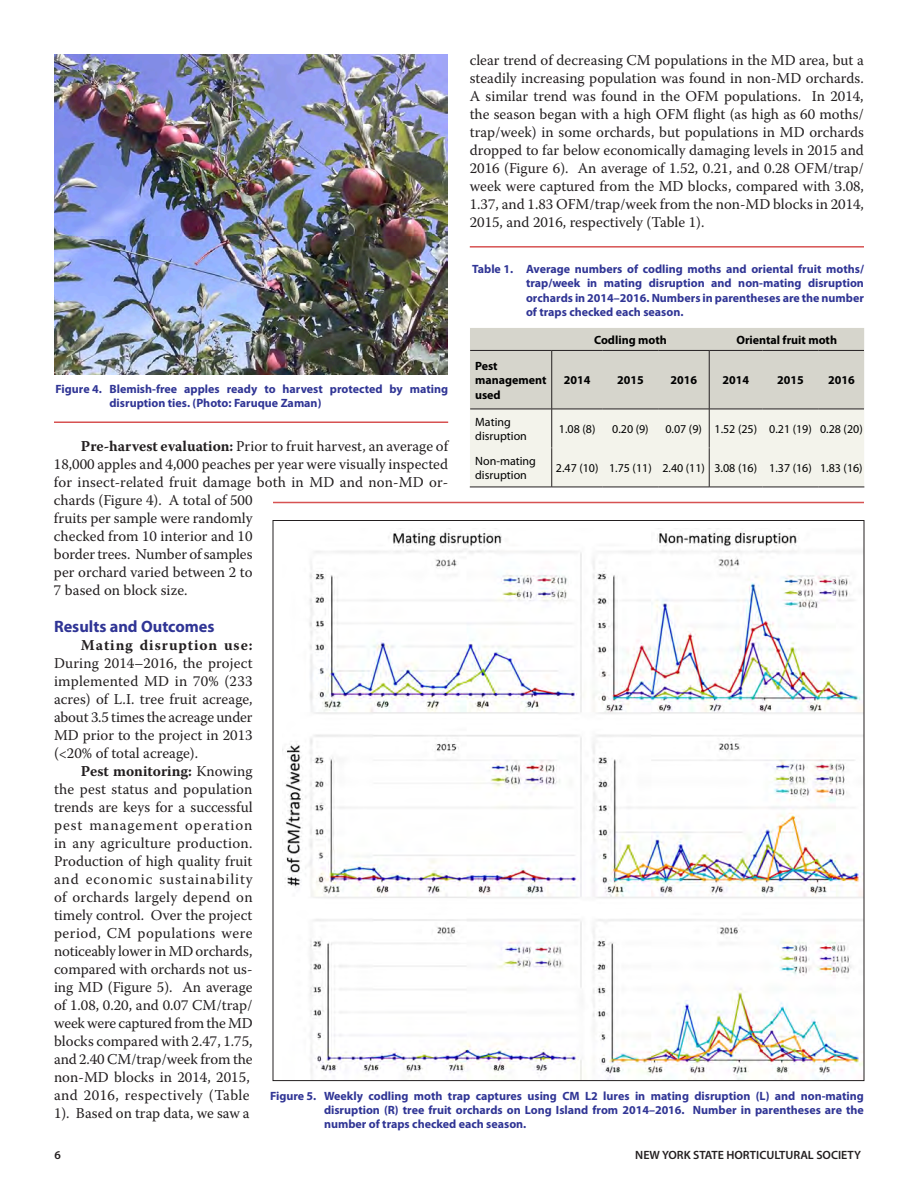
<style>
.page{position:relative;width:918px;height:1188px;background:#fff}
.page>*{position:absolute;margin:0;border:0;box-sizing:border-box;transform-origin:0 0}
.t1{font:700 16.5px "Myriad Pro";color:#303595}
.t2{font:15px/18px "Warnock Pro";color:#231f20}
.t3{font:700 12px/14.4px "Myriad Pro";color:#303595;text-align:justify}
.t4{font:12px "Myriad Pro";color:#000}
.t5{font:700 12px "Myriad Pro";color:#000}
.t6{font:600 12px "Myriad Pro";color:#231f20}
.t7{font:600 12px "Myriad Pro";color:#231f20}
.s1{font-weight:700}
</style>
<div class="page">
<img style="left:54px;top:54px;width:393px;height:321px">
<hr style="left:54px;top:421px;width:394px;height:2px;background:#d75252">
<img style="left:285px;top:528px;width:577px;height:551px">
<svg style="left:470px;top:328px;width:394px;height:159px;background:#e2e1d9"></svg>
<hr style="left:470px;top:350px;width:82px;height:1px;background:#231f20">
<hr style="left:552px;top:350px;width:51px;height:1px;background:#231f20">
<hr style="left:551px;top:351px;width:1px;height:58px;background:#231f20">
<hr style="left:603px;top:350px;width:55px;height:1px;background:#231f20">
<hr style="left:658px;top:350px;width:51px;height:1px;background:#231f20">
<hr style="left:709px;top:350px;width:53px;height:1px;background:#231f20">
<hr style="left:709px;top:351px;width:1px;height:58px;background:#231f20">
<hr style="left:762px;top:350px;width:57px;height:1px;background:#231f20">
<hr style="left:819px;top:350px;width:45px;height:1px;background:#231f20">
<hr style="left:470px;top:409px;width:82px;height:1px;background:#231f20">
<hr style="left:552px;top:409px;width:51px;height:1px;background:#231f20">
<hr style="left:551px;top:409px;width:1px;height:39px;background:#231f20">
<hr style="left:603px;top:409px;width:55px;height:1px;background:#231f20">
<hr style="left:658px;top:409px;width:51px;height:1px;background:#231f20">
<hr style="left:709px;top:409px;width:53px;height:1px;background:#231f20">
<hr style="left:709px;top:409px;width:1px;height:39px;background:#231f20">
<hr style="left:762px;top:409px;width:57px;height:1px;background:#231f20">
<hr style="left:819px;top:409px;width:45px;height:1px;background:#231f20">
<hr style="left:551px;top:448px;width:1px;height:39px;background:#231f20">
<hr style="left:709px;top:448px;width:1px;height:39px;background:#231f20">
<hr style="left:470px;top:487px;width:82px;height:1px;background:#231f20">
<hr style="left:552px;top:487px;width:51px;height:1px;background:#231f20">
<hr style="left:603px;top:487px;width:55px;height:1px;background:#231f20">
<hr style="left:658px;top:487px;width:51px;height:1px;background:#231f20">
<hr style="left:709px;top:487px;width:53px;height:1px;background:#231f20">
<hr style="left:762px;top:487px;width:57px;height:1px;background:#231f20">
<hr style="left:819px;top:487px;width:45px;height:1px;background:#231f20">
<hr style="left:273px;top:502px;width:591px;height:1px;background:#d75252">
<hr style="left:470px;top:246px;width:394px;height:2px;background:#d75252">
<p class="t2" style="left:470px;top:51px;width:396px;text-align:justify">clear trend of decreasing CM populations in the MD area, but a steadily increasing population was found in non-MD orchards.<br>A similar trend was found in the OFM populations. In 2014, the season began with a high OFM flight (as high as 60 moths/ trap/week) in some orchards, but populations in MD orchards dropped to far below economically damaging levels in 2015 and 2016 (Figure 6). An average of 1.52, 0.21, and 0.28 OFM/trap/ week were captured from the MD blocks, compared with 3.08, 1.37, and 1.83 OFM/trap/week from the non-MD blocks in 2014, 2015, and 2016, respectively (Table 1).</p>
<p class="t3" style="left:526px;top:261px;width:339px;text-indent:-54px">Table 1. Average numbers of codling moths and oriental fruit moths/ trap/week in mating disruption and non-mating disruption orchards in 2014–2016. Numbers in parentheses are the number of traps checked each season.</p>
<p class="t3" style="left:110px;top:381px;width:340px;text-indent:-54px">Figure 4. Blemish-free apples ready to harvest protected by mating disruption ties. (Photo: Faruque Zaman)</p>
<p class="t5" style="left:475px;top:358px;width:24px">Pest</p>
<p class="t5" style="left:475px;top:372px;width:73px">management</p>
<p class="t5" style="left:475px;top:387px;width:27px">used</p>
<p class="t5" style="left:594px;top:333px;width:74px">Codling moth</p>
<p class="t5" style="left:736px;top:333px;width:102px">Oriental fruit moth</p>
<p class="t5" style="left:564px;top:372px;width:28px">2014</p>
<p class="t5" style="left:617px;top:372px;width:28px">2015</p>
<p class="t5" style="left:670px;top:372px;width:28px">2016</p>
<p class="t5" style="left:723px;top:372px;width:28px">2014</p>
<p class="t5" style="left:777px;top:372px;width:28px">2015</p>
<p class="t5" style="left:828px;top:372px;width:28px">2016</p>
<p class="t4" style="left:475px;top:414px;width:37px">Mating</p>
<p class="t4" style="left:475px;top:429px;width:53px">disruption</p>
<p class="t4" style="left:559px;top:422px;width:38px">1.08 (8)</p>
<p class="t4" style="left:612px;top:422px;width:38px">0.20 (9)</p>
<p class="t4" style="left:665px;top:422px;width:38px">0.07 (9)</p>
<p class="t4" style="left:715px;top:422px;width:44px">1.52 (25)</p>
<p class="t4" style="left:769px;top:422px;width:44px">0.21 (19)</p>
<p class="t4" style="left:820px;top:422px;width:44px">0.28 (20)</p>
<p class="t2" style="left:54px;top:436px;width:396px;text-indent:27px"><span class="s1">Pre-harvest evaluation:</span> Prior to fruit harvest, an average of 18,000 apples and 4,000 peaches per year were visually inspected for insect-related fruit damage both in MD and non-MD or&shy;chards (Figure 4). A total of 500<br>fruits per sample were randomly<br>checked from 10 interior and 10<br>border trees. Number of samples<br>per orchard varied between 2 to<br>7 based on block size.</p>
<p class="t1" style="left:54px;top:616px;width:162px">Results and Outcomes</p>
<p class="t2" style="left:54px;top:636px;width:200px;text-align:justify;text-indent:27px"><span class="s1">Mating disruption use:<br></span>During 2014–2016, the project implemented MD in 70% (233 acres) of L.I. tree fruit acreage, about 3.5 times the acreage under MD prior to the project in 2013 (&lt;20% of total acreage).</p>
<p class="t2" style="left:54px;top:762px;width:200px;text-indent:27px"><span class="s1">Pest monitoring:</span> Knowing the pest status and population trends are keys for a successful pest management operation in any agriculture production.<br>Production of high quality fruit and economic sustainability of orchards largely depend on timely control. Over the project period, CM populations were noticeably lower in MD orchards, compared with orchards not us&shy;ing MD (Figure 5). An average of 1.08, 0.20, and 0.07 CM/trap/ week were captured from the MD blocks compared with 2.47, 1.75, and 2.40 CM/trap/week from the non-MD blocks in 2014, 2015, and 2016, respectively (Table<br>1). Based on trap data, we saw a</p>
<p class="t4" style="left:475px;top:453px;width:62px">Non-mating</p>
<p class="t4" style="left:475px;top:468px;width:53px">disruption</p>
<p class="t4" style="left:556px;top:461px;width:44px">2.47 (10)</p>
<p class="t4" style="left:609px;top:461px;width:44px">1.75 (11)</p>
<p class="t4" style="left:662px;top:461px;width:44px">2.40 (11)</p>
<p class="t4" style="left:715px;top:461px;width:44px">3.08 (16)</p>
<p class="t4" style="left:769px;top:461px;width:44px">1.37 (16)</p>
<p class="t4" style="left:820px;top:461px;width:44px">1.83 (16)</p>
<p class="t3" style="left:324px;top:1088px;width:541px;text-indent:-54px">Figure 5. Weekly codling moth trap captures using CM L2 lures in mating disruption (L) and non-mating disruption (R) tree fruit orchards on Long Island from 2014–2016. Number in parentheses are the number of traps checked each season.</p>
<p class="t7" style="left:54px;top:1147px;width:8px">6</p>
<p class="t6" style="left:635px;top:1147px;width:227px">NEW YORK STATE HORTICULTURAL SOCIETY</p>
</div>
